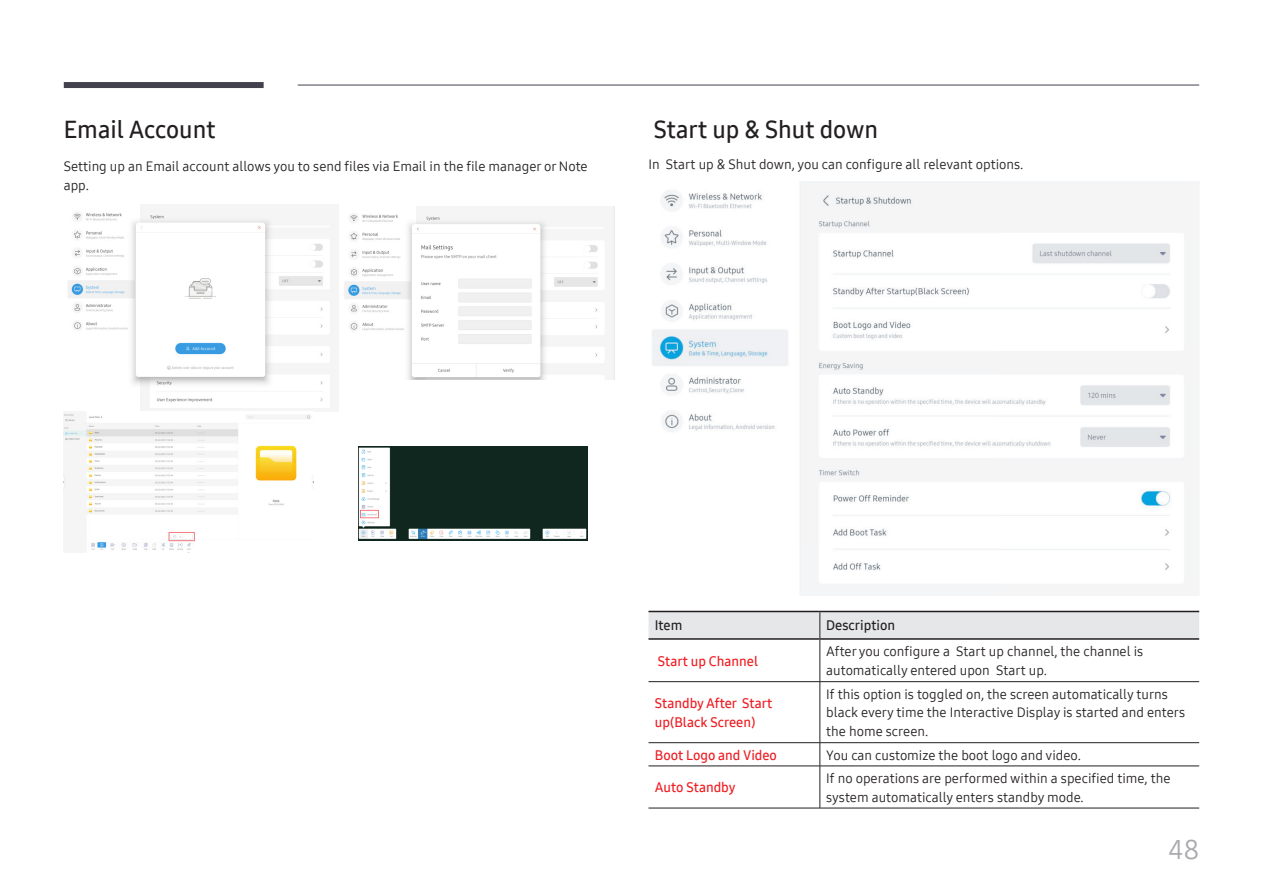
<style>
.page{position:relative;width:1263px;height:893px;background:#fff}
.page>*{position:absolute;margin:0;border:0;box-sizing:border-box;transform-origin:0 0}
.t1{font:27px "Samsung One 400";color:#a8a9ad}
.t2{font:24px "Samsung One 600";color:#231f20}
.P_Object{font:13.5px/18.9px "Samsung One 400";color:#231f20}
.t3{font:13.5px/18.9px "Samsung One 600";color:#ee1d23}
.P_Lead{font:13.5px "Samsung One 600";color:#231f20}
</style>
<div class="page">
<div style="left:64px;top:82px;width:200px;height:6px;background:#44414f"></div>
<hr style="left:298px;top:85px;width:901px;height:1px;background:#44414f">
<img style="left:68px;top:204px;width:270px;height:207px">
<img style="left:344px;top:206px;width:270px;height:174px">
<img style="left:359px;top:447px;width:229px;height:93px">
<img style="left:64px;top:412px;width:250px;height:140px">
<img style="left:652px;top:181px;width:547px;height:415px">
<hr style="left:820px;top:638px;width:379px;height:2px;background:#231f20">
<hr style="left:820px;top:681px;width:379px;height:1px;background:#231f20">
<hr style="left:820px;top:742px;width:379px;height:1px;background:#231f20">
<hr style="left:820px;top:766px;width:379px;height:1px;background:#231f20">
<hr style="left:820px;top:808px;width:379px;height:1px;background:#231f20">
<hr style="left:648px;top:681px;width:172px;height:1px;background:#231f20">
<hr style="left:648px;top:742px;width:172px;height:1px;background:#231f20">
<hr style="left:648px;top:766px;width:172px;height:1px;background:#231f20">
<hr style="left:648px;top:808px;width:172px;height:1px;background:#231f20">
<hr style="left:820px;top:640px;width:1px;height:41px;background:#231f20">
<hr style="left:820px;top:682px;width:1px;height:60px;background:#231f20">
<svg style="left:820px;top:743px;width:1px;height:23px"></svg>
<hr style="left:820px;top:766px;width:1px;height:42px;background:#231f20">
<hr style="left:648px;top:638px;width:172px;height:2px;background:#231f20">
<svg style="left:648px;top:611px;width:551px;height:28px;background:#d7d8da"></svg>
<h3 class="t2" style="left:64px;top:113px;width:153px">Email Account</h3>
<p class="P_Object" style="left:64px;top:157px;width:525px">Setting up an Email account allows you to send files via Email in the file manager or Note app.</p>
<h3 class="t2" style="left:654px;top:113px;width:226px">Start up &amp; Shut down</h3>
<p class="P_Object" style="left:648px;top:155px;width:376px">In Start up &amp; Shut down, you can configure all relevant options.</p>
<p class="P_Lead" style="left:655px;top:617px;width:29px">Item</p>
<p class="P_Lead" style="left:826px;top:617px;width:70px">Description</p>
<p class="t3" style="left:658px;top:651px;width:102px">Start up Channel</p>
<p class="P_Object" style="left:826px;top:642px;width:319px">After you configure a Start up channel, the channel is automatically entered upon Start up.</p>
<p class="t3" style="left:655px;top:694px;width:119px">Standby After Start up(Black Screen)</p>
<p class="P_Object" style="left:826px;top:684px;width:360px">If this option is toggled on, the screen automatically turns black every time the Interactive Display is started and enters the home screen.</p>
<p class="t3" style="left:655px;top:745px;width:124px">Boot Logo and Video</p>
<p class="P_Object" style="left:826px;top:745px;width:256px">You can customize the boot logo and video.</p>
<p class="t3" style="left:655px;top:778px;width:82px">Auto Standby</p>
<p class="P_Object" style="left:826px;top:768px;width:346px">If no operations are performed within a specified time, the system automatically enters standby mode.</p>
<h1 class="t1" style="left:1168px;top:831px;width:32px">48</h1>
</div>
